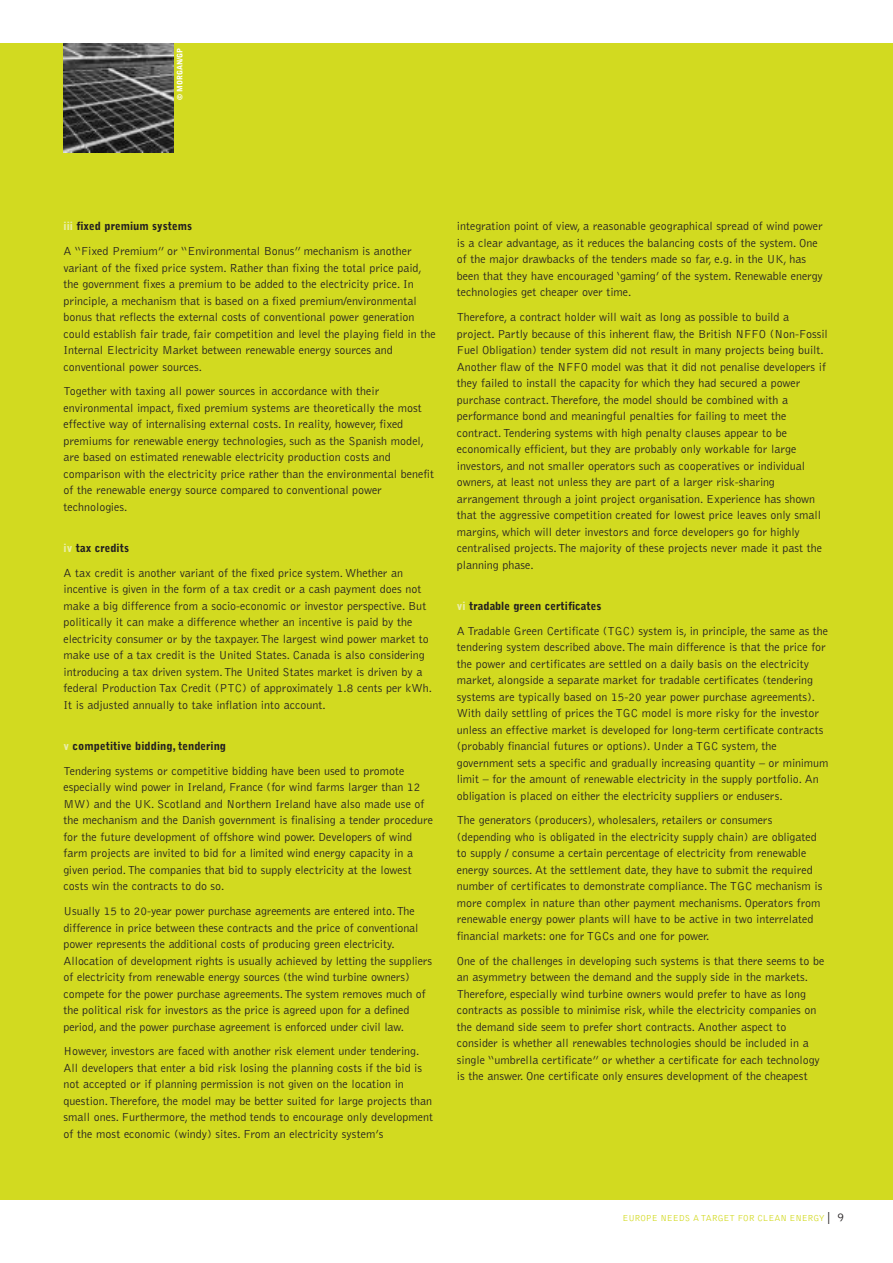
<style>
.page{position:relative;width:893px;height:1263px;background:#fff}
.page>*{position:absolute;margin:0;border:0;box-sizing:border-box;transform-origin:0 0}
.t1{font:300 12px/16.5px "Bell Gothic";color:#231f20}
.t2{font:900 11.25px "Bell Gothic";color:#231f20}
.t3{font:300 9px "Bell Gothic";color:#d2da20}
.t4{font:900 7.5px "Bell Gothic";color:#fff}
.s1{color:#eaeeac}
.s2{font-size:12px;color:#231f20}
</style>
<div class="page">
<div style="left:0;top:43px;width:893px;height:1157px;background:#d2da20"></div>
<img style="left:64px;top:43px;width:109px;height:109px">
<p class="t4" style="left:177px;top:100px;width:54px;rotate:-90deg">© MORGAN/GP</p>
<p class="t2" style="left:64px;top:222px;width:130px"><span class="s1">iii</span> fixed premium systems</p>
<p class="t1" style="left:64px;top:242px;width:374px">A “Fixed Premium” or “Environmental Bonus” mechanism is another variant of the fixed price system. Rather than fixing the total price paid, the government fixes a premium to be added to the electricity price. In principle, a mechanism that is based on a fixed premium/environmental bonus that reflects the external costs of conventional power generation could establish fair trade, fair competition and level the playing field in the Internal Electricity Market between renewable energy sources and conventional power sources.</p>
<p class="t1" style="left:64px;top:383px;width:372px">Together with taxing all power sources in accordance with their environmental impact, fixed premium systems are theoretically the most effective way of internalising external costs. In reality, however, fixed premiums for renewable energy technologies, such as the Spanish model, are based on estimated renewable electricity production costs and comparison with the electricity price rather than the environmental benefit of the renewable energy source compared to conventional power technologies.</p>
<p class="t2" style="left:64px;top:544px;width:67px"><span class="s1">iv</span> tax credits</p>
<p class="t1" style="left:64px;top:564px;width:370px">A tax credit is another variant of the fixed price system. Whether an incentive is given in the form of a tax credit or a cash payment does not make a big difference from a socio-economic or investor perspective. But politically it can make a difference whether an incentive is paid by the electricity consumer or by the taxpayer.The largest wind power market to make use of a tax credit is the United States. Canada is also considering introducing a tax driven system.The United States market is driven by a federal Production Tax Credit (PTC) of approximately 1.8 cents per kWh.<br>It is adjusted annually to take inflation into account.</p>
<p class="t2" style="left:64px;top:742px;width:164px"><span class="s1">v</span> competitive bidding, tendering</p>
<p class="t1" style="left:64px;top:762px;width:371px">Tendering systems or competitive bidding have been used to promote especially wind power in Ireland, France (for wind farms larger than 12<br>MW) and the UK. Scotland and Northern Ireland have also made use of the mechanism and the Danish government is finalising a tender procedure for the future development of offshore wind power. Developers of wind farm projects are invited to bid for a limited wind energy capacity in a given period.The companies that bid to supply electricity at the lowest costs win the contracts to do so.</p>
<p class="t1" style="left:64px;top:902px;width:370px">Usually 15 to 20-year power purchase agreements are entered into.The difference in price between these contracts and the price of conventional power represents the additional costs of producing green electricity.<br>Allocation of development rights is usually achieved by letting the suppliers of electricity from renewable energy sources (the wind turbine owners) compete for the power purchase agreements.The system removes much of the political risk for investors as the price is agreed upon for a defined period, and the power purchase agreement is enforced under civil law.</p>
<p class="t1" style="left:64px;top:1043px;width:371px">However, investors are faced with another risk element under tendering.<br>All developers that enter a bid risk losing the planning costs if the bid is not accepted or if planning permission is not given on the location in question.Therefore, the model may be better suited for large projects than small ones. Furthermore, the method tends to encourage only development of the most economic (windy) sites. From an electricity system’s</p>
<p class="t1" style="left:457px;top:218px;width:367px">integration point of view, a reasonable geographical spread of wind power is a clear advantage, as it reduces the balancing costs of the system. One of the major drawbacks of the tenders made so far, e.g. in the UK, has been that they have encouraged ‘gaming’ of the system. Renewable energy technologies get cheaper over time.</p>
<p class="t1" style="left:457px;top:308px;width:372px">Therefore, a contract holder will wait as long as possible to build a project. Partly because of this inherent flaw, the British NFFO (Non-Fossil Fuel Obligation) tender system did not result in many projects being built.<br>Another flaw of the NFFO model was that it did not penalise developers if they failed to install the capacity for which they had secured a power purchase contract.Therefore, the model should be combined with a performance bond and meaningful penalties for failing to meet the contract.Tendering systems with high penalty clauses appear to be economically efficient, but they are probably only workable for large investors, and not smaller operators such as cooperatives or individual owners, at least not unless they are part of a larger risk-sharing arrangement through a joint project organisation. Experience has shown that the aggressive competition created for lowest price leaves only small margins, which will deter investors and force developers go for highly centralised projects.The majority of these projects never made it past the planning phase.</p>
<p class="t2" style="left:457px;top:602px;width:146px"><span class="s1">vi</span> tradable green certificates</p>
<p class="t1" style="left:457px;top:622px;width:373px">A Tradable Green Certificate (TGC) system is, in principle, the same as the tendering system described above.The main difference is that the price for the power and certificates are settled on a daily basis on the electricity market, alongside a separate market for tradable certificates (tendering systems are typically based on 15-20 year power purchase agreements).<br>With daily settling of prices the TGC model is more risky for the investor unless an effective market is developed for long-term certificate contracts (probably financial futures or options). Under a TGC system, the government sets a specific and gradually increasing quantity – or minimum limit – for the amount of renewable electricity in the supply portfolio. An obligation is placed on either the electricity suppliers or endusers.</p>
<p class="t1" style="left:457px;top:812px;width:367px">The generators (producers), wholesalers, retailers or consumers (depending who is obligated in the electricity supply chain) are obligated to supply / consume a certain percentage of electricity from renewable energy sources. At the settlement date, they have to submit the required number of certificates to demonstrate compliance.The TGC mechanism is more complex in nature than other payment mechanisms. Operators from renewable energy power plants will have to be active in two interrelated financial markets: one for TGCs and one for power.</p>
<p class="t1" style="left:457px;top:952px;width:369px">One of the challenges in developing such systems is that there seems to be an asymmetry between the demand and the supply side in the markets.<br>Therefore, especially wind turbine owners would prefer to have as long contracts as possible to minimise risk, while the electricity companies on the demand side seem to prefer short contracts. Another aspect to consider is whether all renewables technologies should be included in a single “umbrella certificate” or whether a certificate for each technology is the answer. One certificate only ensures development of the cheapest</p>
<p class="t3" style="left:622px;top:1212px;width:223px">EUROPE NEEDS A TARGET FOR CLEAN ENERGY <span class="s2">| 9</span></p>
</div>
